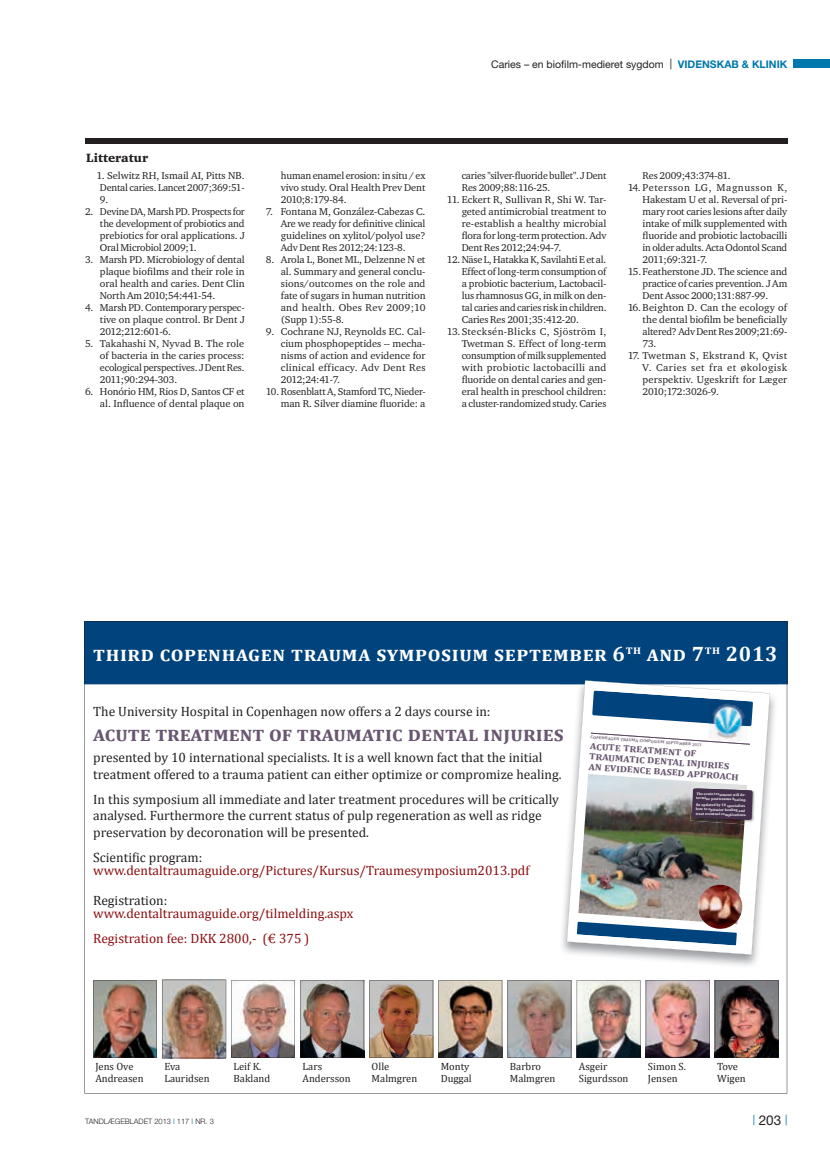
<style>
.page{position:relative;width:830px;height:1157px;background:#fff}
.page>*{position:absolute;margin:0;border:0;box-sizing:border-box;transform-origin:0 0}
.t1{font:700 21px "Cambria";letter-spacing:.03em;color:#fff}
.t2{font:700 21px "Cambria";letter-spacing:.01em;color:#695771}
.t3{font:13.5px/16.5px "Cambria";color:#231f20}
.t4{font:13.5px/25px "Cambria";color:#8b0d10}
.t5{font:13.5px "Helvetica Neue";color:#231f20}
.t6{font:12.3px "Charter ITC Blac";color:#231f20}
.t7{font:700 11.25px/10.4px "Cambria";color:#695771}
.t8{font:10.5px/12px "Cambria";color:#231f20}
.t9{font:10.5px "Helvetica Neue";color:#231f20}
.t10{font:10.2px/12px "Charter ITC";letter-spacing:-.015em;color:#231f20;text-align:justify}
.t11{font:300 7.5px "Helvetica Neue";color:#231f20}
.t12{font:5.1px "Cambria";color:#45304b}
.t13{font:700 3.75px/4.5px "Cambria";color:#fdfdfd}
.s1{font-family:"Helvetica Neue LT Std"}
.s2{font-weight:700;color:#0078ae}
.s3{font-size:4.2px}
.s4{font-weight:400;color:#0078ae}
</style>
<div class="page">
<div style="left:793px;top:60px;width:36px;height:8px;background:#0078ae"></div>
<div style="left:85px;top:138px;width:702px;height:5px;background:#231f20"></div>
<img style="left:84px;top:621px;width:702px;height:472px">
<p class="t9" style="left:491px;top:58px;width:297px">Caries – en biofilm-medieret sygdom <span class="s1">|</span> <span class="s2">VIDENSKAB &amp; KLINIK</span></p>
<p class="t6" style="left:86px;top:150px;width:63px">Litteratur</p>
<p class="t10" style="left:100px;top:169px;width:146px;text-indent:-3px">1. Selwitz RH, Ismail AI, Pitts NB.<br>Dental caries. Lancet 2007;369:51- 9.</p>
<p class="t10" style="left:100px;top:205px;width:146px;text-indent:-15px">2. Devine DA, Marsh PD. Prospects for the development of probiotics and prebiotics for oral applications. J Oral Microbiol 2009;1.</p>
<p class="t10" style="left:100px;top:253px;width:146px;text-indent:-15px">3. Marsh PD. Microbiology of dental plaque biofilms and their role in oral health and caries. Dent Clin North Am 2010;54:441-54.</p>
<p class="t10" style="left:100px;top:301px;width:146px;text-indent:-15px">4. Marsh PD. Contemporary perspec&shy;tive on plaque control. Br Dent J 2012;212:601-6.</p>
<p class="t10" style="left:100px;top:337px;width:146px;text-indent:-15px">5. Takahashi N, Nyvad B. The role of bacteria in the caries process: ecological perspectives. J Dent Res.<br>2011;90:294-303.</p>
<p class="t10" style="left:85px;top:385px;width:161px;text-align:right">6. Honório HM, Rios D, Santos CF et al. Influence of dental plaque on</p>
<p class="t10" style="left:281px;top:169px;width:146px">human enamel erosion: in situ / ex vivo study. Oral Health Prev Dent 2010;8:179-84.</p>
<p class="t10" style="left:281px;top:205px;width:146px;text-indent:-15px">7. Fontana M, González-Cabezas C.<br>Are we ready for definitive clinical guidelines on xylitol/polyol use?<br>Adv Dent Res 2012;24:123-8.</p>
<p class="t10" style="left:281px;top:253px;width:146px;text-indent:-15px">8. Arola L, Bonet ML, Delzenne N et al. Summary and general conclu&shy;sions/outcomes on the role and fate of sugars in human nutrition and health. Obes Rev 2009;10 (Supp 1):55-8.</p>
<p class="t10" style="left:281px;top:325px;width:146px;text-indent:-15px">9. Cochrane NJ, Reynolds EC. Cal&shy;cium phosphopeptides -- mecha&shy;nisms of action and evidence for clinical efficacy. Adv Dent Res 2012;24:41-7.</p>
<p class="t10" style="left:266px;top:385px;width:161px;text-align:right">10. Rosenblatt A, Stamford TC, Nieder&shy;man R. Silver diamine fluoride: a</p>
<p class="t10" style="left:461px;top:169px;width:146px">caries "silver-fluoride bullet". J Dent<br>Res 2009;88:116-25.</p>
<p class="t10" style="left:461px;top:193px;width:146px;text-indent:-15px">11. Eckert R, Sullivan R, Shi W. Tar&shy;geted antimicrobial treatment to re-establish a healthy microbial flora for long-term protection. Adv Dent Res 2012;24:94-7.</p>
<p class="t10" style="left:461px;top:253px;width:146px;text-indent:-15px">12. Näse L, Hatakka K, Savilahti E et al.<br>Effect of long-term consumption of a probiotic bacterium, Lactobacil&shy;lus rhamnosus GG, in milk on den&shy;tal caries and caries risk in children.<br>Caries Res 2001;35:412-20.</p>
<p class="t10" style="left:461px;top:325px;width:146px;text-indent:-15px">13. Stecksén-Blicks C, Sjöström I, Twetman S. Effect of long-term consumption of milk supplemented with probiotic lactobacilli and fluoride on dental caries and gen&shy;eral health in preschool children: a cluster-randomized study. Caries</p>
<p class="t10" style="left:642px;top:169px;width:89px">Res 2009;43:374-81.</p>
<p class="t10" style="left:642px;top:181px;width:146px;text-indent:-15px">14. Petersson LG, Magnusson K, Hakestam U et al. Reversal of pri&shy;mary root caries lesions after daily intake of milk supplemented with fluoride and probiotic lactobacilli in older adults. Acta Odontol Scand 2011;69:321-7.</p>
<p class="t10" style="left:642px;top:265px;width:146px;text-indent:-15px">15. Featherstone JD. The science and practice of caries prevention. J Am Dent Assoc 2000;131:887-99.</p>
<p class="t10" style="left:642px;top:301px;width:146px;text-indent:-15px">16. Beighton D. Can the ecology of the dental biofilm be beneficially altered? Adv Dent Res 2009;21:69- 73.</p>
<p class="t10" style="left:642px;top:349px;width:146px;text-indent:-15px">17. Twetman S, Ekstrand K, Qvist V. Caries set fra et økologisk perspektiv. Ugeskrift for Læger 2010;172:3026-9.</p>
<h1 class="t1" style="left:93px;top:639px;width:685px">third copenhagen trauma symposium september 6<sup>th</sup> and 7<sup>th</sup> 2013</h1>
<h2 class="t3" style="left:93px;top:703px;width:398px">The University Hospital in Copenhagen now offers a 2 days course in:</h2>
<h1 class="t2" style="left:93px;top:719px;width:472px">acute treatment of traumatic dental injuries</h1>
<h2 class="t3" style="left:93px;top:749px;width:469px">presented by 10 international specialists. It is a well known fact that the initial treatment offered to a trauma patient can either optimize or compromize healing.</h2>
<h2 class="t3" style="left:93px;top:791px;width:467px">In this symposium all immediate and later treatment procedures will be critically analysed. Furthermore the current status of pulp regeneration as well as ridge preservation by decoronation will be presented.</h2>
<h2 class="t3" style="left:93px;top:849px;width:111px">Scientific program:</h2>
<h2 class="t4" style="left:93px;top:858px;width:437px">www.dentaltraumaguide.org/Pictures/Kursus/Traumesymposium2013.pdf</h2>
<h2 class="t3" style="left:93px;top:891px;width:76px">Registration:</h2>
<h2 class="t4" style="left:93px;top:901px;width:261px">www.dentaltraumaguide.org/tilmelding.aspx<br>Registration fee: DKK 2800,- (€ 375 )</h2>
<p class="t12" style="left:590px;top:733px;width:113px;rotate:4deg">copenhagen t rauma symposium sept ember <span class="s3">2013</span></p>
<p class="t7" style="left:590px;top:739px;width:152px;rotate:4deg">acute treatment of traumatic dental injuries an evidence based approach</p>
<p class="t13" style="left:696px;top:791px;width:51px;rotate:2deg">The acute treatment will de&shy;termine posttrauma healing.</p>
<p class="t13" style="left:695px;top:802px;width:52px;rotate:2deg">Be opdated by 10 specialists how to optimize healing and treat eventual complications.</p>
<p class="t8" style="left:95px;top:1060px;width:50px">Jens Ove<br>Andreasen</p>
<p class="t8" style="left:164px;top:1060px;width:47px">Eva<br>Lauridsen</p>
<p class="t8" style="left:233px;top:1060px;width:38px">Leif K.<br>Bakland</p>
<p class="t8" style="left:509px;top:1060px;width:47px">Barbro<br>Malmgren</p>
<p class="t8" style="left:578px;top:1060px;width:51px">Asgeir<br>Sigurdsson</p>
<p class="t8" style="left:371px;top:1060px;width:47px">Olle<br>Malmgren</p>
<p class="t8" style="left:647px;top:1060px;width:39px">Simon S.<br>Jensen</p>
<p class="t8" style="left:302px;top:1060px;width:50px">Lars<br>Andersson</p>
<p class="t8" style="left:440px;top:1060px;width:33px">Monty<br>Duggal</p>
<p class="t8" style="left:716px;top:1060px;width:30px">Tove<br>Wigen</p>
<p class="t11" style="left:85px;top:1116px;width:130px">TANDLÆGEBLADET 2013 <span class="s4">|</span> 117 <span class="s4">|</span> NR. 3</p>
<h2 class="t5" style="left:752px;top:1112px;width:36px"><sup>|</sup> 203 <sup>|</sup></h2>
</div>
